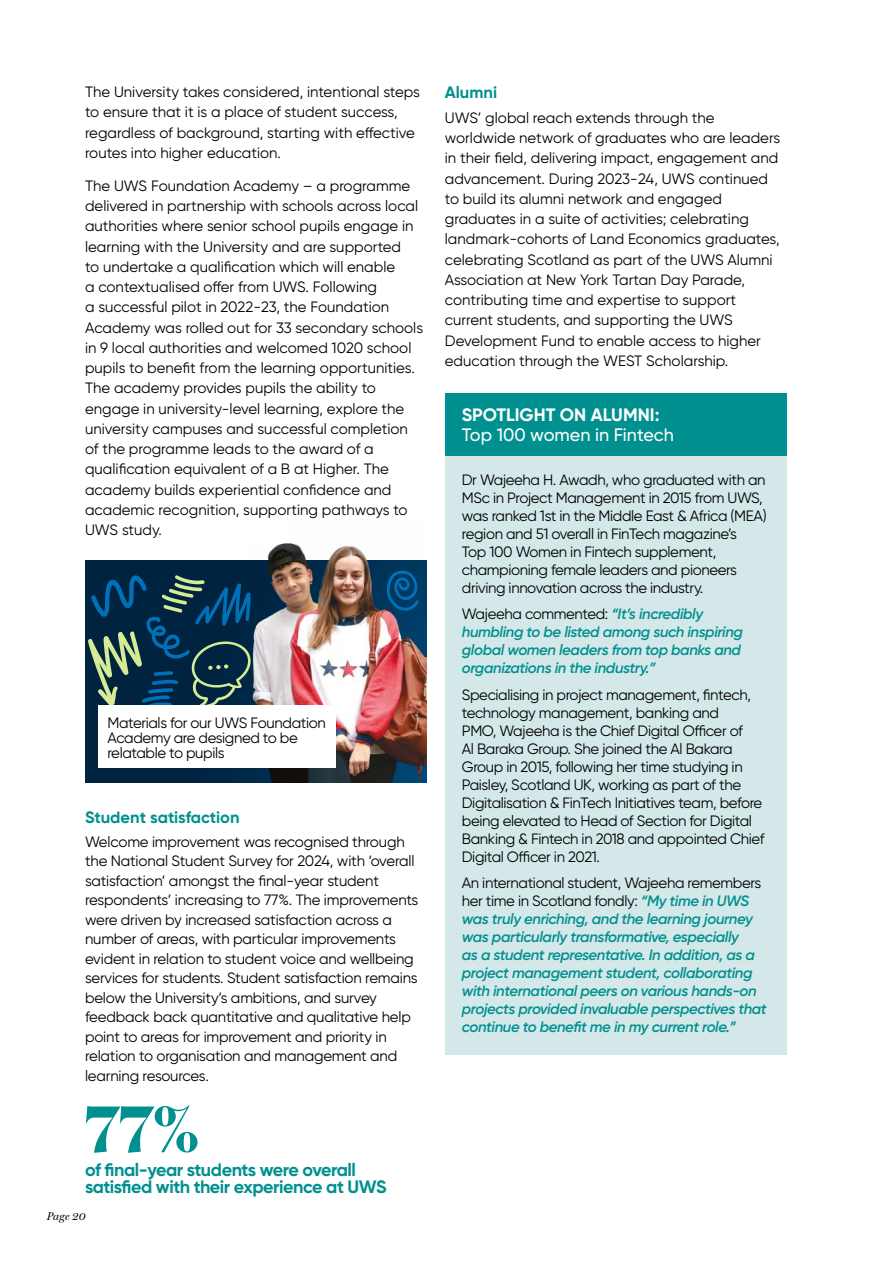
<style>
.page{position:relative;width:893px;height:1263px;background:#fff}
.page>*{position:absolute;margin:0;border:0;box-sizing:border-box;transform-origin:0 0}
.t1{font:700 65.25px "Domaine Display";color:#00908f}
.t2{font:700 18px/17.7px "Gilroy";letter-spacing:-.025em;color:#00908f}
.Body_text{font:500 18px/20.2px "Gilroy";color:#fff}
.Body_text-2{font:700 16.5px "Gilroy";color:#00908f}
.Body_text-3{font:15px/20.2px "Gilroy";letter-spacing:-.01em;color:#000}
.Body_text-4{font:italic 600 15px/18px "Gilroy";letter-spacing:-.025em;color:#00908f}
.t3{font:italic 11.25px "Miller Display";letter-spacing:.01em;color:#000}
.s1{font-weight:700}
.s2{font-weight:400;font-style:normal;color:#000}
</style>
<div class="page">
<div style="left:445px;top:393px;width:342px;height:662px;background:#d5e8e9"></div>
<div style="left:445px;top:393px;width:342px;height:63px;background:#00908f"></div>
<div style="left:85px;top:560px;width:342px;height:222px;background:#002340"></div>
<img style="left:251px;top:543px;width:40px;height:239px">
<img style="left:291px;top:543px;width:136px;height:239px">
<svg style="left:386px;top:570px;width:33px;height:42px"></svg>
<svg style="left:88px;top:575px;width:163px;height:136px"></svg>
<div style="left:99px;top:706px;width:237px;height:62px;background:#fff"></div>
<p class="Body_text-3" style="left:85px;top:82px;width:336px">The University takes considered, intentional steps to ensure that it is a place of student success, regardless of background, starting with effective routes into higher education.</p>
<p class="Body_text-3" style="left:85px;top:175px;width:340px">The UWS Foundation Academy – a programme delivered in partnership with schools across local authorities where senior school pupils engage in learning with the University and are supported<br>to undertake a qualification which will enable<br>a contextualised offer from UWS. Following<br>a successful pilot in 2022-23, the Foundation Academy was rolled out for 33 secondary schools in 9 local authorities and welcomed 1020 school pupils to benefit from the learning opportunities.<br>The academy provides pupils the ability to engage in university-level learning, explore the university campuses and successful completion of the programme leads to the award of a qualification equivalent of a B at Higher. The academy builds experiential confidence and academic recognition, supporting pathways to UWS study.</p>
<p class="Body_text-3" style="left:107px;top:715px;width:220px;line-height:15px">Materials for our UWS Foundation<br>Academy are designed to be relatable to pupils</p>
<p class="Body_text-2" style="left:85px;top:807px;width:156px">Student satisfaction</p>
<p class="Body_text-3" style="left:85px;top:831px;width:335px;line-height:19.5px">Welcome improvement was recognised through the National Student Survey for 2024, with ‘overall satisfaction’ amongst the final-year student respondents’ increasing to 77%. The improvements were driven by increased satisfaction across a number of areas, with particular improvements evident in relation to student voice and wellbeing services for students. Student satisfaction remains below the University’s ambitions, and survey feedback back quantitative and qualitative help point to areas for improvement and priority in relation to organisation and management and learning resources.</p>
<p class="t1" style="left:85px;top:1086px;width:115px">77%</p>
<p class="t2" style="left:85px;top:1160px;width:303px">of final-year students were overall satisfied with their experience at UWS</p>
<p class="t3" style="left:47px;top:1210px;width:41px">Page 20</p>
<p class="Body_text-2" style="left:445px;top:82px;width:54px">Alumni</p>
<p class="Body_text-3" style="left:445px;top:107px;width:337px">UWS’ global reach extends through the worldwide network of graduates who are leaders in their field, delivering impact, engagement and advancement. During 2023-24, UWS continued to build its alumni network and engaged graduates in a suite of activities; celebrating landmark-cohorts of Land Economics graduates, celebrating Scotland as part of the UWS Alumni Association at New York Tartan Day Parade, contributing time and expertise to support current students, and supporting the UWS Development Fund to enable access to higher education through the WEST Scholarship.</p>
<p class="Body_text" style="left:462px;top:404px;width:213px"><span class="s1">SPOTLIGHT ON ALUMNI:<br></span>Top 100 women in Fintech</p>
<p class="Body_text-3" style="left:462px;top:470px;width:306px;line-height:18px">Dr Wajeeha H. Awadh, who graduated with an MSc in Project Management in 2015 from UWS, was ranked 1st in the Middle East &amp; Africa (MEA) region and 51 overall in FinTech magazine’s<br>Top 100 Women in Fintech supplement, championing female leaders and pioneers driving innovation across the industry.</p>
<p class="Body_text-4" style="left:462px;top:605px;width:283px"><span class="s2">Wajeeha commented:</span> “It’s incredibly humbling to be listed among such inspiring global women leaders from top banks and organizations in the industry.”</p>
<p class="Body_text-3" style="left:462px;top:685px;width:304px;line-height:18px">Specialising in project management, fintech, technology management, banking and<br>PMO, Wajeeha is the Chief Digital Officer of<br>Al Baraka Group. She joined the Al Bakara Group in 2015, following her time studying in Paisley, Scotland UK, working as part of the Digitalisation &amp; FinTech Initiatives team, before being elevated to Head of Section for Digital Banking &amp; Fintech in 2018 and appointed Chief Digital Officer in 2021.</p>
<p class="Body_text-4" style="left:462px;top:874px;width:306px"><span class="s2">An international student, Wajeeha remembers her time in Scotland fondly:</span> “My time in UWS was truly enriching, and the learning journey was particularly transformative, especially<br>as a student representative. In addition, as a project management student, collaborating with international peers on various hands-on projects provided invaluable perspectives that continue to benefit me in my current role.”</p>
</div>
